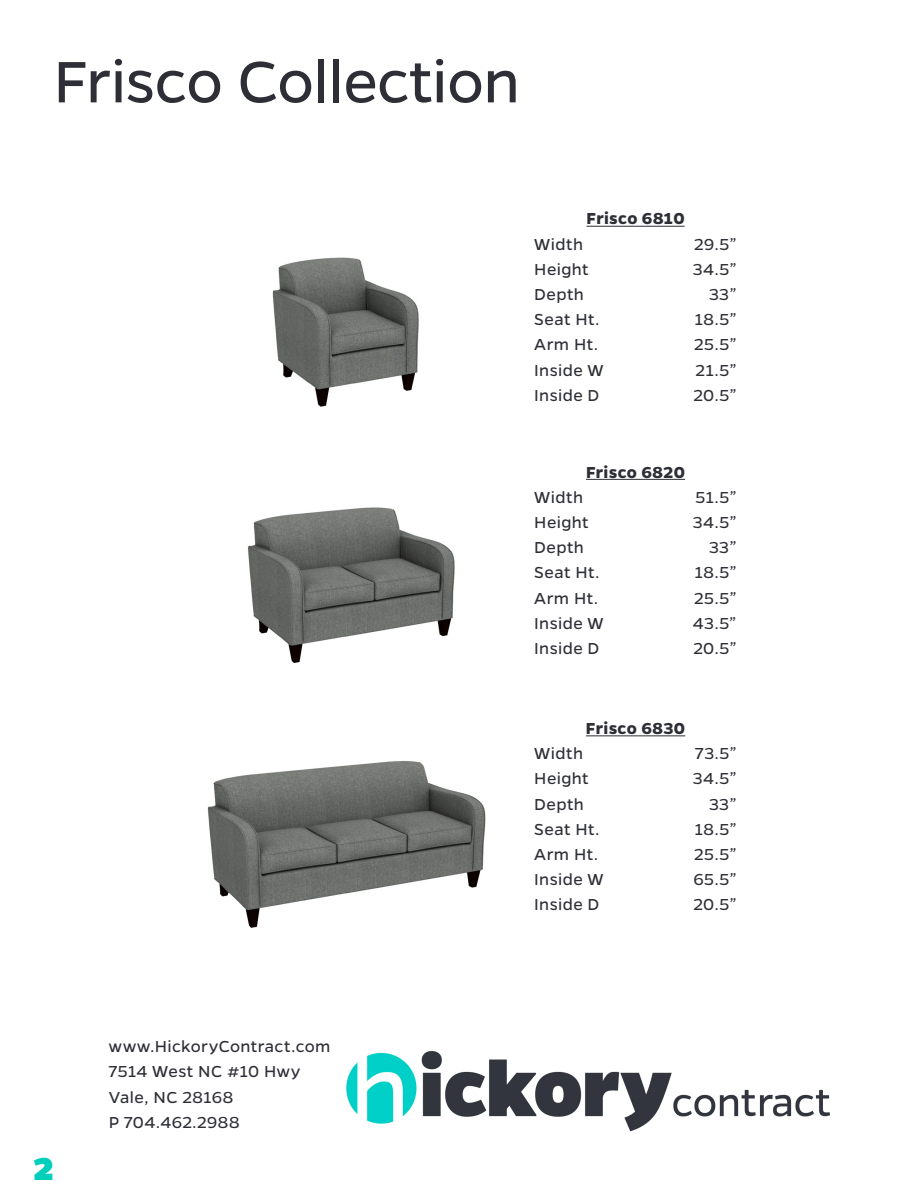
<style>
.page{position:relative;width:918px;height:1188px;background:#fff}
.page>*{position:absolute;margin:0;border:0;box-sizing:border-box;transform-origin:0 0}
.t1{font:66px "Gentona";letter-spacing:-.01em;color:#2e2f36}
.t2{font:800 36px "Gentona";color:#00cfbb}
.t3{font:18px "Gentona";letter-spacing:.02em;color:#2e2f36}
.t4{font:700 18px "Gentona";letter-spacing:.02em;color:#2e2f36}
</style>
<div class="page">
<img style="left:346px;top:1051px;width:484px;height:81px">
<hr style="left:587px;top:226px;width:98px;height:1px;background:#2e2f36">
<hr style="left:586px;top:479px;width:99px;height:1px;background:#2e2f36">
<hr style="left:586px;top:735px;width:99px;height:1px;background:#2e2f36">
<img style="left:272px;top:257px;width:147px;height:150px">
<img style="left:248px;top:507px;width:207px;height:156px">
<img style="left:207px;top:761px;width:279px;height:167px">
<p class="t1" style="left:53px;top:45px;width:468px">Frisco Collection</p>
<p class="t4" style="left:587px;top:208px;width:100px">Frisco 6810</p>
<p class="t3" style="left:534px;top:234px;width:50px">Width</p>
<p class="t3" style="left:694px;top:234px;width:44px">29.5”</p>
<p class="t3" style="left:534px;top:259px;width:56px">Height</p>
<p class="t3" style="left:693px;top:259px;width:45px">34.5”</p>
<p class="t3" style="left:534px;top:284px;width:51px">Depth</p>
<p class="t3" style="left:709px;top:284px;width:29px">33”</p>
<p class="t3" style="left:534px;top:309px;width:67px">Seat Ht.</p>
<p class="t3" style="left:694px;top:309px;width:44px">18.5”</p>
<p class="t3" style="left:534px;top:335px;width:65px">Arm Ht.</p>
<p class="t3" style="left:694px;top:335px;width:44px">25.5”</p>
<p class="t3" style="left:534px;top:360px;width:71px">Inside W</p>
<p class="t3" style="left:696px;top:360px;width:43px">21.5”</p>
<p class="t3" style="left:534px;top:385px;width:67px">Inside D</p>
<p class="t3" style="left:694px;top:385px;width:45px">20.5”</p>
<p class="t4" style="left:586px;top:461px;width:101px">Frisco 6820</p>
<p class="t3" style="left:534px;top:487px;width:50px">Width</p>
<p class="t3" style="left:695px;top:487px;width:43px">51.5”</p>
<p class="t3" style="left:534px;top:512px;width:56px">Height</p>
<p class="t3" style="left:693px;top:512px;width:45px">34.5”</p>
<p class="t3" style="left:534px;top:537px;width:51px">Depth</p>
<p class="t3" style="left:709px;top:537px;width:29px">33”</p>
<p class="t3" style="left:534px;top:563px;width:67px">Seat Ht.</p>
<p class="t3" style="left:694px;top:563px;width:44px">18.5”</p>
<p class="t3" style="left:534px;top:588px;width:65px">Arm Ht.</p>
<p class="t3" style="left:694px;top:588px;width:44px">25.5”</p>
<p class="t3" style="left:534px;top:613px;width:71px">Inside W</p>
<p class="t3" style="left:693px;top:613px;width:45px">43.5”</p>
<p class="t3" style="left:534px;top:638px;width:67px">Inside D</p>
<p class="t3" style="left:694px;top:638px;width:45px">20.5”</p>
<p class="t4" style="left:586px;top:718px;width:101px">Frisco 6830</p>
<p class="t3" style="left:534px;top:744px;width:50px">Width</p>
<p class="t3" style="left:695px;top:744px;width:43px">73.5”</p>
<p class="t3" style="left:534px;top:769px;width:56px">Height</p>
<p class="t3" style="left:693px;top:769px;width:45px">34.5”</p>
<p class="t3" style="left:534px;top:794px;width:51px">Depth</p>
<p class="t3" style="left:709px;top:794px;width:29px">33”</p>
<p class="t3" style="left:534px;top:819px;width:67px">Seat Ht.</p>
<p class="t3" style="left:694px;top:819px;width:44px">18.5”</p>
<p class="t3" style="left:534px;top:844px;width:65px">Arm Ht.</p>
<p class="t3" style="left:694px;top:844px;width:44px">25.5”</p>
<p class="t3" style="left:534px;top:870px;width:71px">Inside W</p>
<p class="t3" style="left:694px;top:870px;width:45px">65.5”</p>
<p class="t3" style="left:534px;top:895px;width:67px">Inside D</p>
<p class="t3" style="left:694px;top:895px;width:45px">20.5”</p>
<h2 class="t2" style="left:34px;top:1148px;width:21px">2</h2>
<p class="t3" style="left:109px;top:1036px;width:223px">www.HickoryContract.com</p>
<p class="t3" style="left:109px;top:1062px;width:193px">7514 West NC #10 Hwy</p>
<p class="t3" style="left:109px;top:1087px;width:126px">Vale, NC 28168</p>
<p class="t3" style="left:109px;top:1112px;width:132px">P 704.462.2988</p>
</div>
